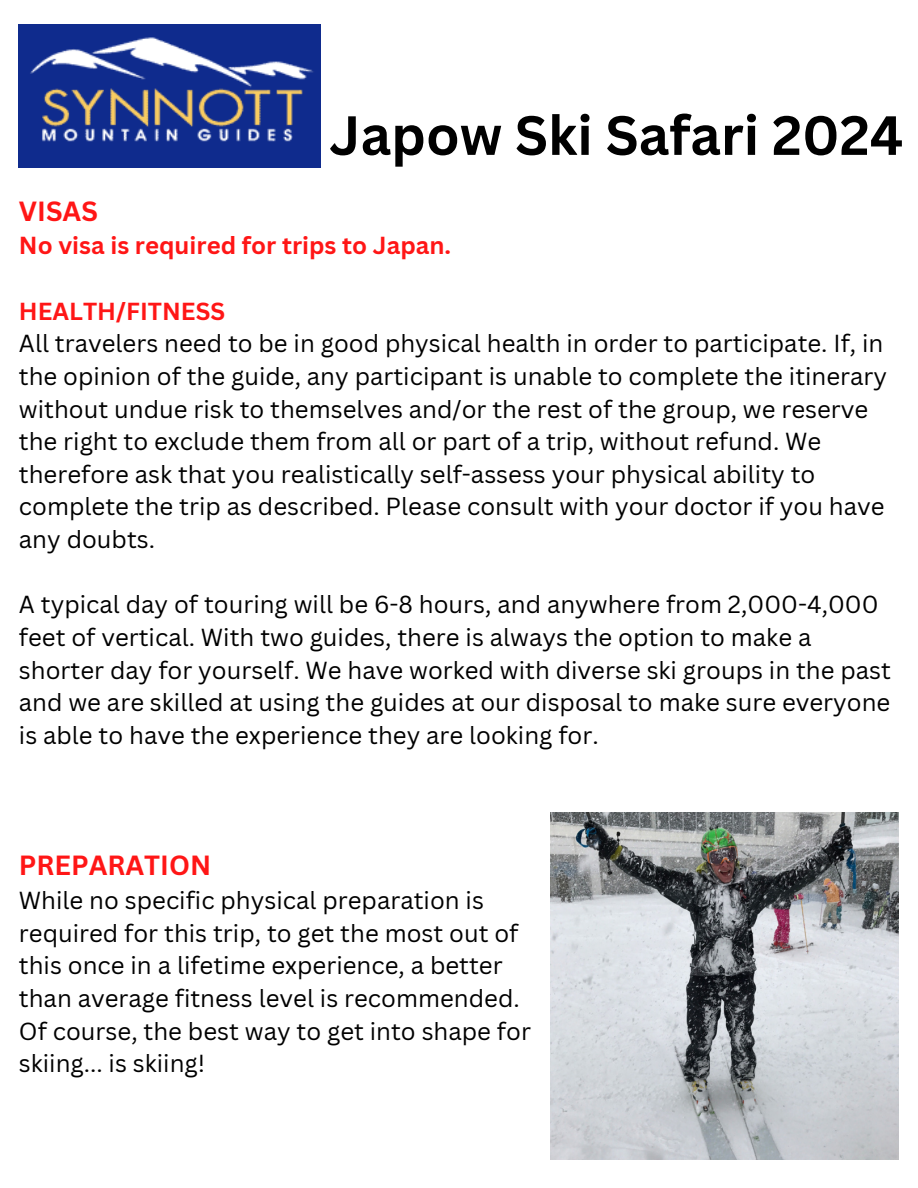
<style>
.page{position:relative;width:918px;height:1188px;background:#fff}
.page>*{position:absolute;margin:0;border:0;box-sizing:border-box;transform-origin:0 0}
.t1{font:700 54px "Canva Sans";color:#000}
.t2{font:700 27px "Canva Sans";color:#ff1616}
.t3{font:24px/32.7px "Canva Sans";color:#000}
.t4{font:700 24px "Canva Sans";color:#ff1616}
</style>
<div class="page">
<img style="left:19px;top:25px;width:301px;height:143px">
<img style="left:551px;top:812px;width:347px;height:348px">
<h1 class="t1" style="left:329px;top:97px;width:575px">Japow Ski Safari 2024</h1>
<p class="t2" style="left:19px;top:192px;width:80px">VISAS</p>
<p class="t4" style="left:19px;top:229px;width:434px">No visa is required for trips to Japan.</p>
<p class="t4" style="left:19px;top:294px;width:208px">HEALTH/FITNESS</p>
<p class="t3" style="left:19px;top:327px;width:870px">All travelers need to be in good physical health in order to participate. If, in the opinion of the guide, any participant is unable to complete the itinerary without undue risk to themselves and/or the rest of the group, we reserve the right to exclude them from all or part of a trip, without refund. We therefore ask that you realistically self-assess your physical ability to complete the trip as described. Please consult with your doctor if you have any doubts.</p>
<p class="t3" style="left:19px;top:588px;width:874px">A typical day of touring will be 6-8 hours, and anywhere from 2,000-4,000 feet of vertical. With two guides, there is always the option to make a shorter day for yourself. We have worked with diverse ski groups in the past and we are skilled at using the guides at our disposal to make sure everyone is able to have the experience they are looking for.</p>
<p class="t2" style="left:19px;top:846px;width:194px">PREPARATION</p>
<p class="t3" style="left:19px;top:883px;width:514px">While no specific physical preparation is required for this trip, to get the most out of this once in a lifetime experience, a better than average fitness level is recommended.<br>Of course, the best way to get into shape for skiing... is skiing!</p>
</div>
